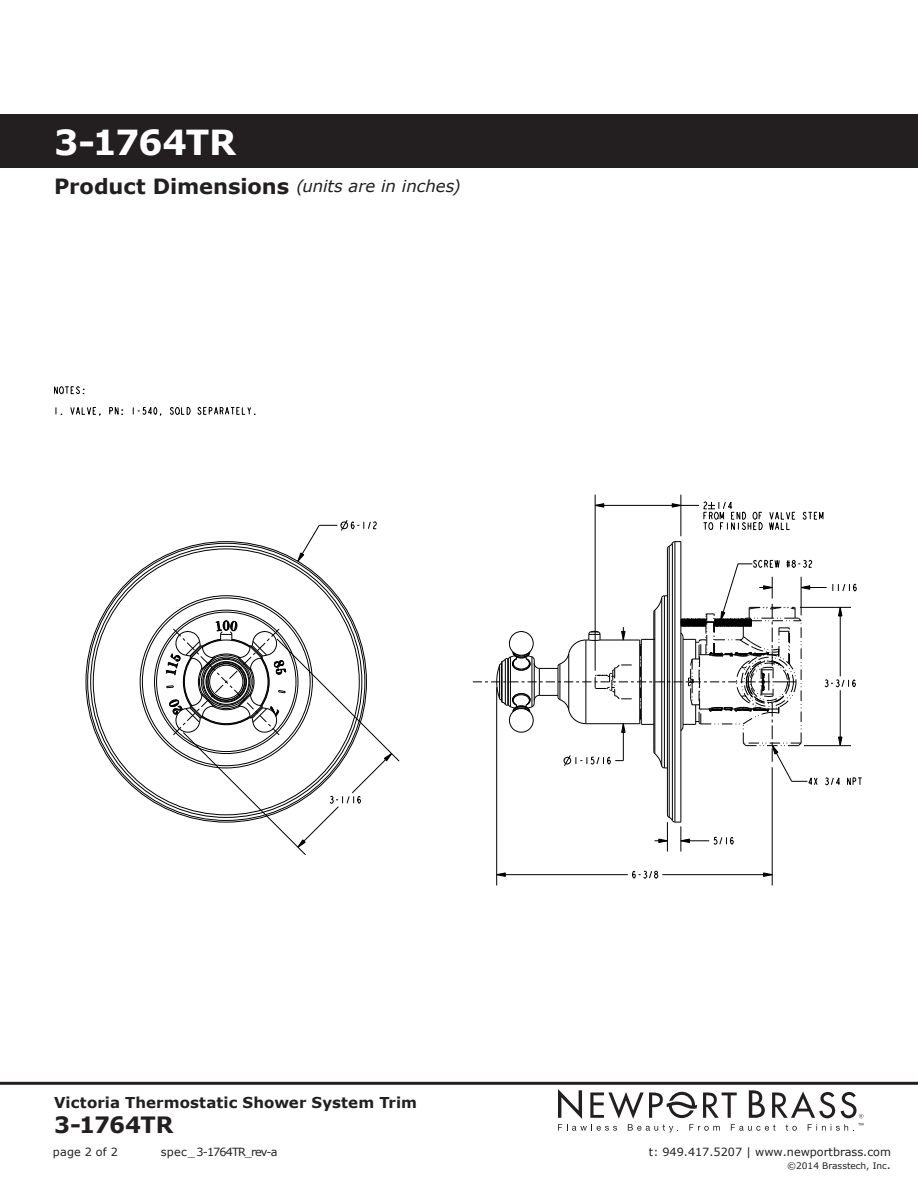
<style>
.page{position:relative;width:918px;height:1188px;background:#fff}
.page>*{position:absolute;margin:0;border:0;box-sizing:border-box;transform-origin:0 0}
.t1{font:700 34.5px "Verdana";letter-spacing:-.035em;color:#fff}
.t2{font:700 22.5px "Verdana";letter-spacing:-.03em;color:#231f20}
.t3{font:italic 16.5px "Verdana";letter-spacing:-.005em;color:#231f20}
.t4{font:700 15px "Verdana";letter-spacing:.005em;color:#231f20}
.t5{font:11.25px "Verdana";color:#231f20}
.t6{font:11.25px "Verdana";letter-spacing:-.08em;color:#231f20}
.t7{font:9px "Verdana";color:#231f20}
.s1{font-weight:700;font-style:normal;font-size:21px}
.s2{font-size:11.25px}
</style>
<div class="page">
<div style="left:0;top:114px;width:918px;height:54px;background:#231f20"></div>
<hr style="left:0;top:1082px;width:918px;height:3px;background:#231f20">
<svg style="left:632px;top:870px;width:27px;height:9px"></svg>
<svg style="left:763px;top:872px;width:9px;height:5px"></svg>
<svg style="left:497px;top:872px;width:9px;height:5px"></svg>
<svg style="left:802px;top:511px;width:22px;height:9px"></svg>
<svg style="left:769px;top:511px;width:26px;height:20px"></svg>
<svg style="left:703px;top:501px;width:60px;height:30px"></svg>
<svg style="left:672px;top:503px;width:9px;height:5px"></svg>
<svg style="left:596px;top:503px;width:8px;height:5px"></svg>
<svg style="left:54px;top:386px;width:31px;height:9px"></svg>
<svg style="left:56px;top:407px;width:6px;height:8px"></svg>
<svg style="left:70px;top:406px;width:31px;height:10px"></svg>
<svg style="left:109px;top:406px;width:14px;height:9px"></svg>
<svg style="left:133px;top:406px;width:29px;height:10px"></svg>
<svg style="left:169px;top:407px;width:22px;height:8px"></svg>
<svg style="left:197px;top:406px;width:59px;height:9px"></svg>
<hr style="left:669px;top:546px;width:1px;height:271px;background:#000">
<hr style="left:672px;top:543px;width:1px;height:277px;background:#000">
<hr style="left:674px;top:542px;width:1px;height:280px;background:#000">
<svg style="left:297px;top:520px;width:80px;height:42px"></svg>
<hr style="left:595px;top:495px;width:1px;height:176px;background:#000">
<hr style="left:681px;top:495px;width:1px;height:41px;background:#000">
<hr style="left:595px;top:505px;width:104px;height:1px;background:#000">
<hr style="left:662px;top:874px;width:110px;height:1px;background:#000">
<hr style="left:497px;top:874px;width:131px;height:1px;background:#000">
<hr style="left:496px;top:687px;width:1px;height:198px;background:#000">
<hr style="left:667px;top:549px;width:1px;height:266px;background:#000">
<hr style="left:680px;top:542px;width:1px;height:280px;background:#000">
<hr style="left:772px;top:767px;width:1px;height:118px;background:#000">
<svg style="left:654px;top:814px;width:80px;height:38px"></svg>
<svg style="left:165px;top:616px;width:235px;height:239px"></svg>
<svg style="left:473px;top:541px;width:389px;height:248px"></svg>
<svg style="left:558px;top:1089px;width:305px;height:43px"></svg>
<h1 class="t1" style="left:54px;top:121px;width:184px">3-1764TR</h1>
<h3 class="t3" style="left:54px;top:176px;width:408px"><span class="s1">Product Dimensions</span> (units are in inches)</h3>
<h3 class="t4" style="left:54px;top:1093px;width:365px">Victoria Thermostatic Shower System Trim</h3>
<h2 class="t2" style="left:54px;top:1111px;width:121px">3-1764TR</h2>
<p class="t5" style="left:53px;top:1144px;width:67px">page 2 of 2</p>
<p class="t6" style="left:161px;top:1144px;width:118px">spec_ 3-1764TR_rev-a</p>
<p class="t5" style="left:649px;top:1144px;width:244px">t: 949.417.5207 | www.newportbrass.com</p>
<p class="t7" style="left:787px;top:1160px;width:105px">©2014 Brasstech, Inc<span class="s2">.</span></p>
</div>
